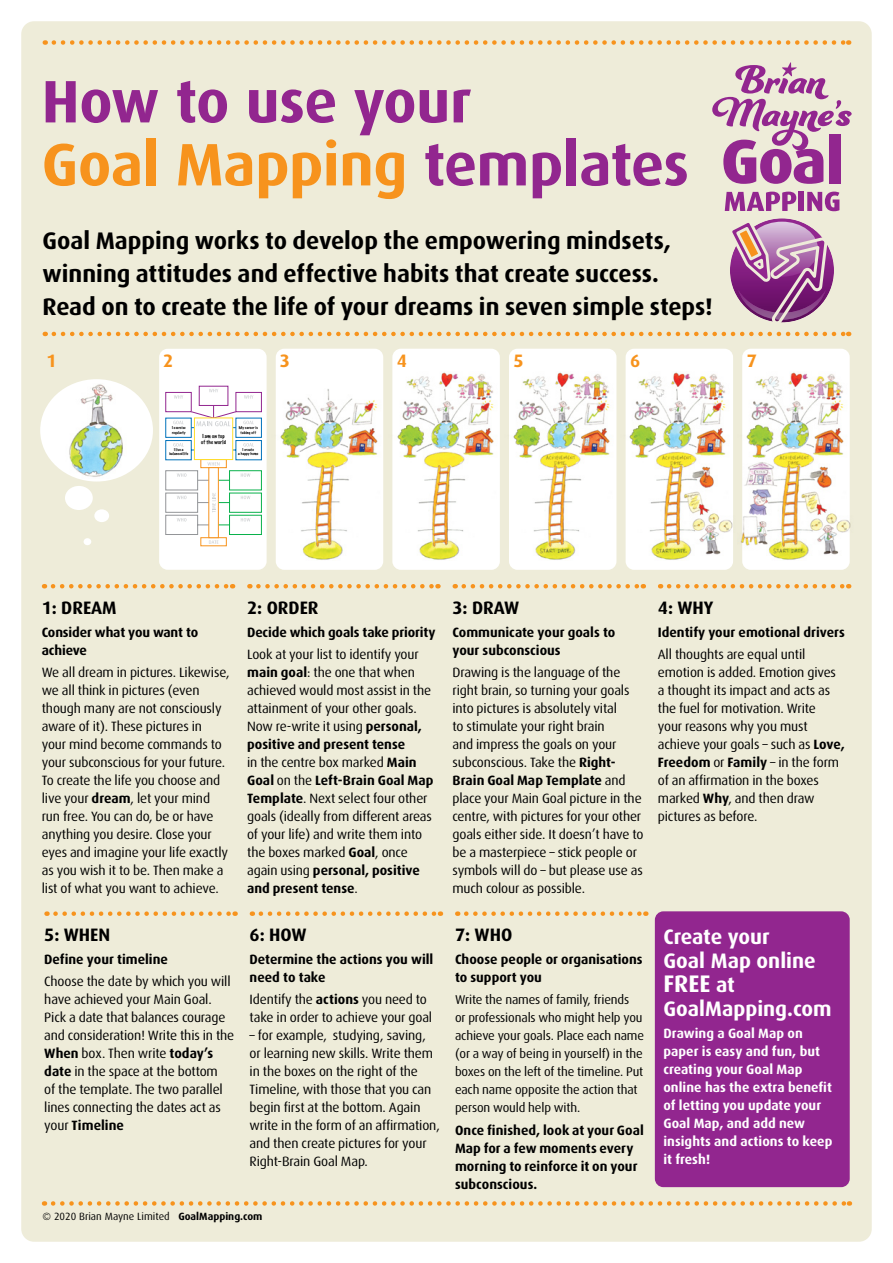
<style>
.page{position:relative;width:893px;height:1263px;background:#fff}
.page>*{position:absolute;margin:0;border:0;box-sizing:border-box;transform-origin:0 0}
.t1{font:700 60px/63px "Dax";letter-spacing:-.01em;color:#92268f}
.TXT_Main_Intro{font:700 24px/33px "Dax";color:#000}
.t2{font:700 24px "Dax";color:#fff}
.t3{font:700 21px/24px "Dax";color:#fff}
.NEW_sub_1{font:700 18px "Dax";color:#000}
.NEW_sub_1-2{font:700 18px "Dax";color:#f7931d}
.NEW_body_text{font:13.5px/18px "Dax";letter-spacing:-.01em;color:#000}
.NEW_sub_2{font:700 13.5px/18px "Dax";color:#000}
.t4{font:700 13.5px/18px "Dax";letter-spacing:.005em;color:#fff}
.NEW_body_text-2{font:700 13.5px/18px "Dax";letter-spacing:.005em;color:#000}
.NEW_body_text-3{font:12.75px/18px "Dax";letter-spacing:-.01em;color:#000}
.t5{font:10.5px "Dax";color:#000}
.t6{font:100 5.1px/6.1px "Marker Felt";letter-spacing:.04em;color:#000}
.t7{font:100 3.75px "Marker Felt";letter-spacing:.04em;color:#000}
.s1{color:#f7931d}
.s2{font-weight:700}
.s3{font-size:21px}
</style>
<div class="page">
<div style="left:21px;top:21px;width:851px;height:1221px;background:#eeecd9;border-radius:13px"></div>
<svg style="left:712px;top:62px;width:140px;height:122px"></svg>
<div style="left:829px;top:134px;width:11px;height:49px;background:#92268f"></div>
<svg style="left:725px;top:192px;width:114px;height:131px"></svg>
<svg style="left:53px;top:584px;width:180px;height:4px"></svg>
<svg style="left:258px;top:584px;width:180px;height:4px"></svg>
<svg style="left:464px;top:584px;width:180px;height:4px"></svg>
<svg style="left:669px;top:584px;width:180px;height:4px"></svg>
<div style="left:159px;top:349px;width:108px;height:221px;background:#fff;border-radius:9px"></div>
<div style="left:276px;top:349px;width:107px;height:221px;background:#fff;border-radius:9px"></div>
<div style="left:392px;top:349px;width:108px;height:221px;background:#fff;border-radius:9px"></div>
<div style="left:509px;top:349px;width:107px;height:221px;background:#fff;border-radius:9px"></div>
<div style="left:626px;top:349px;width:107px;height:221px;background:#fff;border-radius:9px"></div>
<div style="left:742px;top:349px;width:108px;height:221px;background:#fff;border-radius:9px"></div>
<img style="left:740px;top:372px;width:111px;height:189px">
<img style="left:513px;top:372px;width:220px;height:189px">
<img style="left:280px;top:372px;width:214px;height:189px">
<div style="left:166px;top:470px;width:32px;height:20px;border:1px solid #939598"></div>
<div style="left:229px;top:470px;width:33px;height:20px;border:1px solid #09b14b"></div>
<svg style="left:201px;top:466px;width:26px;height:2px"></svg>
<div style="left:166px;top:392px;width:25px;height:20px;border:1px solid #92268f"></div>
<div style="left:236px;top:392px;width:26px;height:20px;background:#fff;border:1px solid #92268f"></div>
<svg style="left:201px;top:544px;width:26px;height:2px"></svg>
<div style="left:209px;top:467px;width:10px;height:71px;background:#fff;border:1px solid #f7931d"></div>
<svg style="left:174px;top:395px;width:9px;height:4px"></svg>
<svg style="left:166px;top:473px;width:96px;height:71px"></svg>
<svg style="left:166px;top:405px;width:96px;height:61px"></svg>
<svg style="left:209px;top:389px;width:9px;height:3px"></svg>
<svg style="left:244px;top:395px;width:9px;height:4px"></svg>
<div style="left:40px;top:379px;width:113px;height:102px;background:#fff;border-radius:50%"></div>
<img style="left:66px;top:383px;width:60px;height:95px">
<div style="left:65px;top:486px;width:28px;height:24px;background:#fff;border-radius:50%"></div>
<div style="left:94px;top:509px;width:15px;height:13px;background:#fff;border-radius:50%"></div>
<div style="left:84px;top:538px;width:7px;height:7px;background:#fff;border-radius:50%"></div>
<svg style="left:53px;top:1201px;width:797px;height:5px"></svg>
<svg style="left:54px;top:40px;width:795px;height:5px"></svg>
<div style="left:655px;top:911px;width:195px;height:276px;background:#92268f;border-radius:9px"></div>
<svg style="left:55px;top:911px;width:181px;height:5px"></svg>
<svg style="left:261px;top:911px;width:180px;height:5px"></svg>
<svg style="left:466px;top:911px;width:180px;height:5px"></svg>
<svg style="left:54px;top:332px;width:795px;height:4px"></svg>
<p class="t1" style="left:42px;top:71px;width:649px">How to use your<br><span class="s1">Goal Mapping</span> templates</p>
<p class="TXT_Main_Intro" style="left:43px;top:224px;width:672px">Goal Mapping works to develop the empowering mindsets, winning attitudes and effective habits that create success.<br>Read on to create the life of your dreams in seven simple steps!</p>
<p class="NEW_sub_1-2" style="left:46px;top:351px;width:12px">1</p>
<p class="NEW_sub_1-2" style="left:163px;top:351px;width:12px">2</p>
<p class="NEW_sub_1-2" style="left:280px;top:351px;width:12px">3</p>
<p class="NEW_sub_1-2" style="left:397px;top:351px;width:12px">4</p>
<p class="NEW_sub_1-2" style="left:513px;top:351px;width:12px">5</p>
<p class="NEW_sub_1-2" style="left:630px;top:351px;width:12px">6</p>
<p class="NEW_sub_1-2" style="left:747px;top:351px;width:12px">7</p>
<p class="t7" style="left:172px;top:425px;width:15px">I exercise</p>
<p class="t7" style="left:172px;top:430px;width:15px">regularly</p>
<p class="t7" style="left:174px;top:447px;width:11px">I live a</p>
<p class="t7" style="left:169px;top:451px;width:20px">balanced life</p>
<p class="t6" style="left:201px;top:433px;width:26px">I am on top of the world</p>
<p class="t7" style="left:239px;top:425px;width:20px">My career is</p>
<p class="t7" style="left:241px;top:430px;width:17px">taking off</p>
<p class="t7" style="left:243px;top:447px;width:13px">I create</p>
<p class="t7" style="left:238px;top:451px;width:22px">a happy home</p>
<p class="NEW_sub_1" style="left:42px;top:598px;width:76px">1: DREAM</p>
<p class="NEW_sub_2" style="left:42px;top:623px;width:158px">Consider what you want to achieve</p>
<p class="NEW_body_text" style="left:42px;top:663px;width:189px">We all dream in pictures. Likewise, we all think in pictures (even though many are not consciously aware of it). These pictures in your mind become commands to your subconscious for your future.<br>To create the life you choose and live your <span class="s2">dream</span>, let your mind run free. You can do, be or have anything you desire. Close your eyes and imagine your life exactly as you wish it to be. Then make a list of what you want to achieve.</p>
<p class="NEW_sub_1" style="left:44px;top:925px;width:68px">5: WHEN</p>
<p class="NEW_sub_2" style="left:44px;top:950px;width:125px">Define your timeline</p>
<p class="NEW_body_text" style="left:44px;top:973px;width:192px">Choose the date by which you will have achieved your Main Goal.<br>Pick a date that balances courage and consideration! Write this in the<br><span class="s2">When</span> box. Then write <span class="s2">today’s date</span> in the space at the bottom<br>of the template. The two parallel lines connecting the dates act as your <span class="s2">Timeline</span></p>
<p class="NEW_sub_1" style="left:247px;top:598px;width:73px">2: ORDER</p>
<p class="NEW_sub_2" style="left:247px;top:623px;width:190px">Decide which goals take priority</p>
<p class="NEW_body_text" style="left:247px;top:645px;width:188px">Look at your list to identify your <span class="s2">main goal</span>: the one that when achieved would most assist in the attainment of your other goals.<br>Now re-write it using <span class="s2">personal, positive and present tense<br></span>in the centre box marked <span class="s2">Main<br>Goal</span> on the <span class="s2">Left-Brain Goal Map<br>Template</span>. Next select four other goals (ideally from different areas of your life) and write them into the boxes marked <span class="s2">Goal</span>, once again using <span class="s2">personal, positive and present tense</span>.</p>
<p class="NEW_sub_1" style="left:250px;top:925px;width:59px">6: HOW</p>
<p class="NEW_sub_2" style="left:250px;top:950px;width:185px">Determine the actions you will need to take</p>
<p class="NEW_body_text" style="left:250px;top:991px;width:184px">Identify the <span class="s2">actions</span> you need to take in order to achieve your goal</p>
<p class="NEW_body_text" style="left:250px;top:1027px;width:192px">– for example, studying, saving, or learning new skills. Write them in the boxes on the right of the<br>Timeline, with those that you can begin first at the bottom. Again write in the form of an affirmation, and then create pictures for your<br>Right-Brain Goal Map.</p>
<p class="t5" style="left:43px;top:1211px;width:221px">© 2020 Brian Mayne Limited <span class="s2">GoalMapping.com</span></p>
<p class="NEW_sub_1" style="left:452px;top:598px;width:68px">3: DRAW</p>
<p class="NEW_sub_2" style="left:452px;top:623px;width:164px">Communicate your goals to your subconscious</p>
<p class="NEW_body_text" style="left:452px;top:663px;width:193px">Drawing is the language of the right brain, so turning your goals into pictures is absolutely vital<br>to stimulate your right brain<br>and impress the goals on your subconscious. Take the <span class="s2">Right-<br>Brain Goal Map Template</span> and place your Main Goal picture in the centre, with pictures for your other goals either side. It doesn’t have to be a masterpiece – stick people or symbols will do – but please use as much colour as possible.</p>
<p class="NEW_sub_1" style="left:455px;top:925px;width:59px">7: WHO</p>
<p class="NEW_sub_2" style="left:455px;top:950px;width:189px">Choose people or organisations to support you</p>
<p class="NEW_body_text-3" style="left:455px;top:991px;width:191px">Write the names of family, friends<br>or professionals who might help you achieve your goals. Place each name (or a way of being in yourself) in the boxes on the left of the timeline. Put each name opposite the action that person would help with.</p>
<p class="NEW_body_text-2" style="left:455px;top:1121px;width:190px">Once finished, look at your Goal<br>Map for a few moments every morning to reinforce it on your subconscious.</p>
<p class="NEW_sub_1" style="left:658px;top:598px;width:57px">4: WHY</p>
<p class="NEW_sub_2" style="left:658px;top:623px;width:188px">Identify your emotional drivers</p>
<p class="NEW_body_text" style="left:658px;top:645px;width:188px">All thoughts are equal until emotion is added. Emotion gives a thought its impact and acts as the fuel for motivation. Write<br>your reasons why you must achieve your goals – such as <span class="s2">Love,<br>Freedom</span> or <span class="s2">Family</span> – in the form of an affirmation in the boxes marked <span class="s2">Why</span>, and then draw pictures as before.</p>
<p class="t3" style="left:663px;top:925px;width:154px">Create your<br>Goal Map online</p>
<p class="t2" style="left:663px;top:970px;width:73px">FREE <span class="s3">at</span></p>
<p class="t3" style="left:663px;top:997px;width:170px">GoalMapping.com</p>
<p class="t4" style="left:663px;top:1025px;width:171px">Drawing a Goal Map on paper is easy and fun, but creating your Goal Map online has the extra benefit of letting you update your<br>Goal Map, and add new insights and actions to keep it fresh!</p>
</div>
